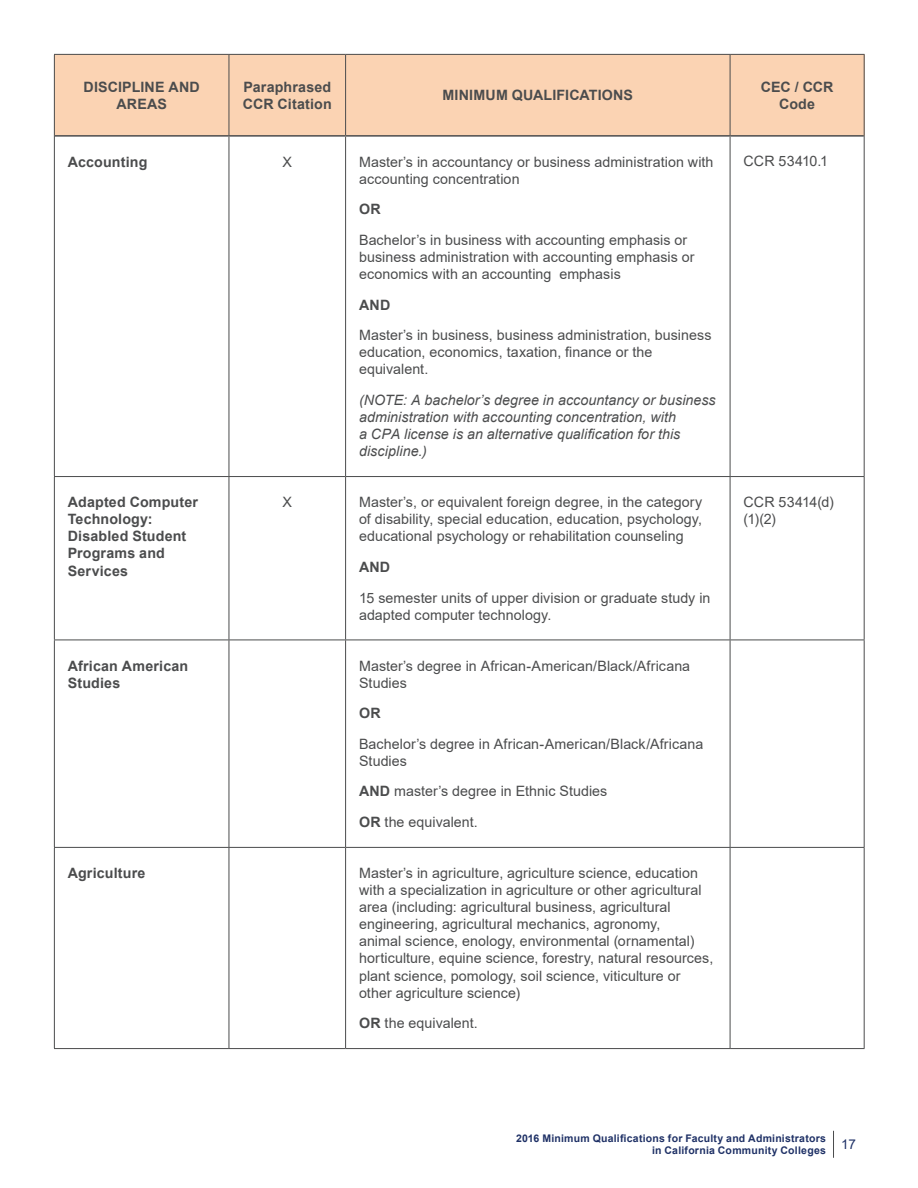
<style>
.page{position:relative;width:918px;height:1188px;background:#fff}
.page>*{position:absolute;margin:0;border:0;box-sizing:border-box;transform-origin:0 0}
.t1{font:14.25px/17.1px "Arial";letter-spacing:.005em;color:#4b4c4d}
.t2{font:700 14.25px/17.1px "Arial";letter-spacing:.01em;color:#4b4c4d;text-align:center}
.t3{font:italic 14.25px/17.1px "Arial";letter-spacing:.005em;color:#4b4c4d}
.t4{font:13.5px "Arial";color:#1f3166}
.t5{font:700 10.5px/12.6px "Arial";letter-spacing:.02em;color:#1f3166;text-align:right}
.s1{font-weight:700}
</style>
<div class="page">
<svg style="left:833px;top:1131px;width:1px;height:27px"></svg>
<div style="left:54px;top:54px;width:175px;height:82px;background:#fbd3b3"></div>
<div style="left:229px;top:54px;width:117px;height:82px;background:#fbd3b3"></div>
<div style="left:346px;top:54px;width:384px;height:82px;background:#fbd3b3"></div>
<div style="left:730px;top:54px;width:134px;height:82px;background:#fbd3b3"></div>
<hr style="left:54px;top:136px;width:1px;height:340px;background:#4b4c4d">
<hr style="left:229px;top:137px;width:1px;height:339px;background:#4b4c4d">
<hr style="left:345px;top:137px;width:1px;height:339px;background:#4b4c4d">
<hr style="left:730px;top:137px;width:1px;height:339px;background:#4b4c4d">
<hr style="left:864px;top:136px;width:1px;height:340px;background:#4b4c4d">
<hr style="left:54px;top:476px;width:175px;height:1px;background:#4b4c4d">
<hr style="left:54px;top:477px;width:1px;height:163px;background:#4b4c4d">
<hr style="left:229px;top:476px;width:117px;height:1px;background:#4b4c4d">
<hr style="left:229px;top:477px;width:1px;height:163px;background:#4b4c4d">
<hr style="left:346px;top:476px;width:384px;height:1px;background:#4b4c4d">
<hr style="left:345px;top:477px;width:1px;height:163px;background:#4b4c4d">
<hr style="left:730px;top:476px;width:135px;height:1px;background:#4b4c4d">
<hr style="left:730px;top:477px;width:1px;height:163px;background:#4b4c4d">
<hr style="left:864px;top:477px;width:1px;height:163px;background:#4b4c4d">
<hr style="left:54px;top:640px;width:175px;height:1px;background:#4b4c4d">
<hr style="left:54px;top:640px;width:1px;height:207px;background:#4b4c4d">
<hr style="left:229px;top:640px;width:117px;height:1px;background:#4b4c4d">
<hr style="left:229px;top:640px;width:1px;height:207px;background:#4b4c4d">
<hr style="left:346px;top:640px;width:384px;height:1px;background:#4b4c4d">
<hr style="left:345px;top:640px;width:1px;height:207px;background:#4b4c4d">
<hr style="left:730px;top:640px;width:135px;height:1px;background:#4b4c4d">
<hr style="left:730px;top:640px;width:1px;height:207px;background:#4b4c4d">
<hr style="left:864px;top:640px;width:1px;height:207px;background:#4b4c4d">
<hr style="left:54px;top:847px;width:175px;height:1px;background:#4b4c4d">
<hr style="left:54px;top:848px;width:1px;height:200px;background:#4b4c4d">
<hr style="left:229px;top:847px;width:117px;height:1px;background:#4b4c4d">
<hr style="left:229px;top:848px;width:1px;height:200px;background:#4b4c4d">
<hr style="left:346px;top:847px;width:384px;height:1px;background:#4b4c4d">
<hr style="left:345px;top:848px;width:1px;height:200px;background:#4b4c4d">
<hr style="left:730px;top:847px;width:135px;height:1px;background:#4b4c4d">
<hr style="left:730px;top:848px;width:1px;height:200px;background:#4b4c4d">
<hr style="left:864px;top:848px;width:1px;height:200px;background:#4b4c4d">
<hr style="left:54px;top:1048px;width:175px;height:1px;background:#4b4c4d">
<hr style="left:229px;top:1048px;width:117px;height:1px;background:#4b4c4d">
<hr style="left:346px;top:1048px;width:384px;height:1px;background:#4b4c4d">
<hr style="left:730px;top:1048px;width:135px;height:1px;background:#4b4c4d">
<hr style="left:54px;top:54px;width:175px;height:1px;background:#4b4c4d">
<hr style="left:54px;top:55px;width:1px;height:81px;background:#4b4c4d">
<hr style="left:229px;top:54px;width:117px;height:1px;background:#4b4c4d">
<hr style="left:229px;top:55px;width:1px;height:80px;background:#4b4c4d">
<hr style="left:346px;top:54px;width:384px;height:1px;background:#4b4c4d">
<hr style="left:345px;top:55px;width:1px;height:80px;background:#4b4c4d">
<hr style="left:730px;top:54px;width:135px;height:1px;background:#4b4c4d">
<hr style="left:730px;top:55px;width:1px;height:80px;background:#4b4c4d">
<hr style="left:864px;top:55px;width:1px;height:81px;background:#4b4c4d">
<hr style="left:55px;top:135px;width:174px;height:2px;background:#4b4c4d">
<hr style="left:229px;top:135px;width:117px;height:2px;background:#4b4c4d">
<hr style="left:346px;top:135px;width:384px;height:2px;background:#4b4c4d">
<hr style="left:730px;top:135px;width:134px;height:2px;background:#4b4c4d">
<p class="t2" style="left:84px;top:78px;width:118px">DISCIPLINE AND<br>AREAS</p>
<p class="t2" style="left:243px;top:78px;width:90px;text-align:left">Paraphrased<br>CCR Citation</p>
<p class="t2" style="left:443px;top:87px;width:192px">MINIMUM QUALIFICATIONS</p>
<p class="t2" style="left:761px;top:78px;width:74px">CEC / CCR<br>Code</p>
<p class="t2" style="left:68px;top:153px;width:81px">Accounting</p>
<p class="t1" style="left:283px;top:153px;width:11px">X</p>
<p class="t1" style="left:359px;top:153px;width:356px">Master’s in accountancy or business administration with accounting concentration</p>
<p class="t1" style="left:359px;top:194px;width:330px;line-height:30.6px"><span class="s1">OR<br></span>Bachelor’s in business with accounting emphasis or</p>
<p class="t1" style="left:359px;top:248px;width:337px">business administration with accounting emphasis or economics with an accounting emphasis</p>
<p class="t1" style="left:359px;top:289px;width:354px;line-height:30.6px"><span class="s1">AND<br></span>Master’s in business, business administration, business</p>
<p class="t1" style="left:359px;top:344px;width:295px">education, economics, taxation, finance or the equivalent.</p>
<p class="t3" style="left:359px;top:392px;width:358px">(NOTE: A bachelor’s degree in accountancy or business administration with accounting concentration, with<br>a CPA license is an alternative qualification for this discipline.)</p>
<p class="t1" style="left:744px;top:153px;width:86px">CCR 53410.1</p>
<p class="t2" style="left:68px;top:494px;width:132px">Adapted Computer</p>
<p class="t1" style="left:283px;top:494px;width:11px">X</p>
<p class="t1" style="left:359px;top:494px;width:345px">Master’s, or equivalent foreign degree, in the category</p>
<p class="t1" style="left:744px;top:493px;width:92px">CCR 53414(d)</p>
<p class="t2" style="left:68px;top:511px;width:86px">Technology:</p>
<p class="t1" style="left:359px;top:511px;width:345px">of disability, special education, education, psychology,</p>
<p class="t1" style="left:744px;top:511px;width:34px">(1)(2)</p>
<p class="t2" style="left:68px;top:528px;width:120px">Disabled Student</p>
<p class="t1" style="left:359px;top:528px;width:326px">educational psychology or rehabilitation counseling</p>
<p class="t2" style="left:68px;top:545px;width:99px">Programs and</p>
<p class="t2" style="left:68px;top:562px;width:62px">Services</p>
<p class="t1" style="left:359px;top:552px;width:353px;line-height:30.6px"><span class="s1">AND<br></span>15 semester units of upper division or graduate study in</p>
<p class="t1" style="left:359px;top:606px;width:194px">adapted computer technology.</p>
<p class="t2" style="left:68px;top:657px;width:122px">African American</p>
<p class="t1" style="left:359px;top:657px;width:333px">Master’s degree in African-American/Black/Africana</p>
<p class="t2" style="left:68px;top:674px;width:54px">Studies</p>
<p class="t1" style="left:359px;top:667px;width:346px;line-height:30.6px">Studies<br><span class="s1">OR<br></span>Bachelor’s degree in African-American/Black/Africana</p>
<p class="t1" style="left:359px;top:746px;width:250px;line-height:30.6px">Studies<br><span class="s1">AND</span> master’s degree in Ethnic Studies<br><span class="s1">OR</span> the equivalent.</p>
<p class="t2" style="left:68px;top:865px;width:79px">Agriculture</p>
<p class="t1" style="left:359px;top:864px;width:356px">Master’s in agriculture, agriculture science, education with a specialization in agriculture or other agricultural area (including: agricultural business, agricultural engineering, agricultural mechanics, agronomy,<br>animal science, enology, environmental (ornamental) horticulture, equine science, forestry, natural resources, plant science, pomology, soil science, viticulture or other agriculture science)</p>
<p class="t1" style="left:359px;top:1015px;width:120px"><span class="s1">OR</span> the equivalent.</p>
<p class="t5" style="left:516px;top:1132px;width:311px">2016 Minimum Qualifications for Faculty and Administrators in California Community Colleges</p>
<p class="t4" style="left:841px;top:1135px;width:17px">17</p>
</div>
